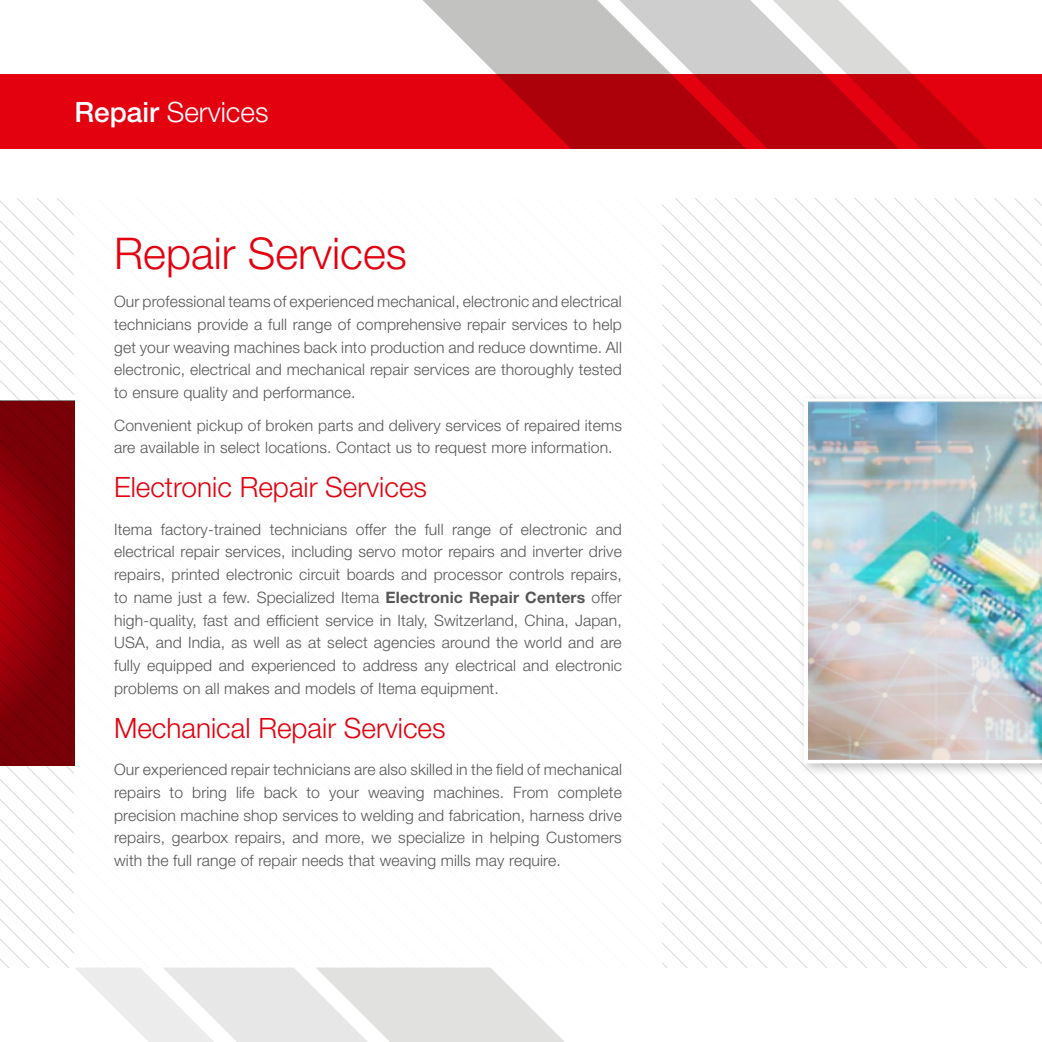
<style>
.page{position:relative;width:1042px;height:1042px;background:#fff}
.page>*{position:absolute;margin:0;border:0;box-sizing:border-box;transform-origin:0 0}
.t1{font:300 43.75px "Helvetica Neue LT Std";color:#e3000f}
.t2{font:300 28px "Helvetica Neue LT Pro";color:#e3000f}
.t3{font:300 28px "Helvetica Neue LT Pro";color:#fff}
.t4{font:300 15.75px/22.8px "Helvetica Neue LT Pro";letter-spacing:.01em;color:#565656;text-align:justify}
.s1{font-weight:500}
.s2{font-weight:700}
</style>
<div class="page">
<svg style="left:672px;top:198px;width:20px;height:769px"></svg>
<svg style="left:692px;top:198px;width:20px;height:769px"></svg>
<svg style="left:712px;top:198px;width:20px;height:769px"></svg>
<svg style="left:732px;top:198px;width:20px;height:769px"></svg>
<svg style="left:752px;top:198px;width:20px;height:769px"></svg>
<svg style="left:772px;top:198px;width:20px;height:769px"></svg>
<svg style="left:792px;top:198px;width:20px;height:769px"></svg>
<svg style="left:812px;top:198px;width:20px;height:769px"></svg>
<svg style="left:832px;top:198px;width:20px;height:769px"></svg>
<svg style="left:852px;top:198px;width:19px;height:769px"></svg>
<svg style="left:871px;top:198px;width:20px;height:769px"></svg>
<svg style="left:891px;top:198px;width:20px;height:769px"></svg>
<svg style="left:911px;top:198px;width:20px;height:769px"></svg>
<svg style="left:931px;top:198px;width:20px;height:769px"></svg>
<svg style="left:951px;top:198px;width:20px;height:769px"></svg>
<svg style="left:971px;top:198px;width:20px;height:769px"></svg>
<svg style="left:991px;top:198px;width:51px;height:769px"></svg>
<svg style="left:423px;top:0;width:166px;height:74px"></svg>
<svg style="left:589px;top:0;width:154px;height:74px;background:#d1d1d1"></svg>
<svg style="left:743px;top:0;width:169px;height:74px"></svg>
<svg style="left:75px;top:967px;width:489px;height:75px"></svg>
<div style="left:797px;top:392px;width:245px;height:385px;background:#000;opacity:.25"></div>
<svg style="left:0;top:401px;width:74px;height:364px;background:#850008"></svg>
<svg style="left:0;top:74px;width:1042px;height:75px;background:#d2000d"></svg>
<img style="left:804px;top:399px;width:238px;height:364px">
<h2 class="t3" style="left:74px;top:95px;width:196px"><span class="s1">Repair</span> Services</h2>
<h1 class="t1" style="left:114px;top:227px;width:294px">Repair Services</h1>
<p class="t4" style="left:114px;top:290px;width:509px">Our professional teams of experienced mechanical, electronic and electrical technicians provide a full range of comprehensive repair services to help get your weaving machines back into production and reduce downtime. All electronic, electrical and mechanical repair services are thoroughly tested to ensure quality and performance.</p>
<p class="t4" style="left:114px;top:413px;width:509px">Convenient pickup of broken parts and delivery services of repaired items are available in select locations. Contact us to request more information.</p>
<h2 class="t2" style="left:114px;top:470px;width:314px">Electronic Repair Services</h2>
<p class="t4" style="left:114px;top:517px;width:509px">Itema factory-trained technicians offer the full range of electronic and electrical repair services, including servo motor repairs and inverter drive repairs, printed electronic circuit boards and processor controls repairs, to name just a few. Specialized Itema <span class="s2">Electronic Repair Centers</span> offer high-quality, fast and efficient service in Italy, Switzerland, China, Japan, USA, and India, as well as at select agencies around the world and are fully equipped and experienced to address any electrical and electronic problems on all makes and models of Itema equipment.</p>
<h2 class="t2" style="left:114px;top:710px;width:333px">Mechanical Repair Services</h2>
<p class="t4" style="left:114px;top:758px;width:509px">Our experienced repair technicians are also skilled in the field of mechanical repairs to bring life back to your weaving machines. From complete precision machine shop services to welding and fabrication, harness drive repairs, gearbox repairs, and more, we specialize in helping Customers with the full range of repair needs that weaving mills may require.</p>
</div>
